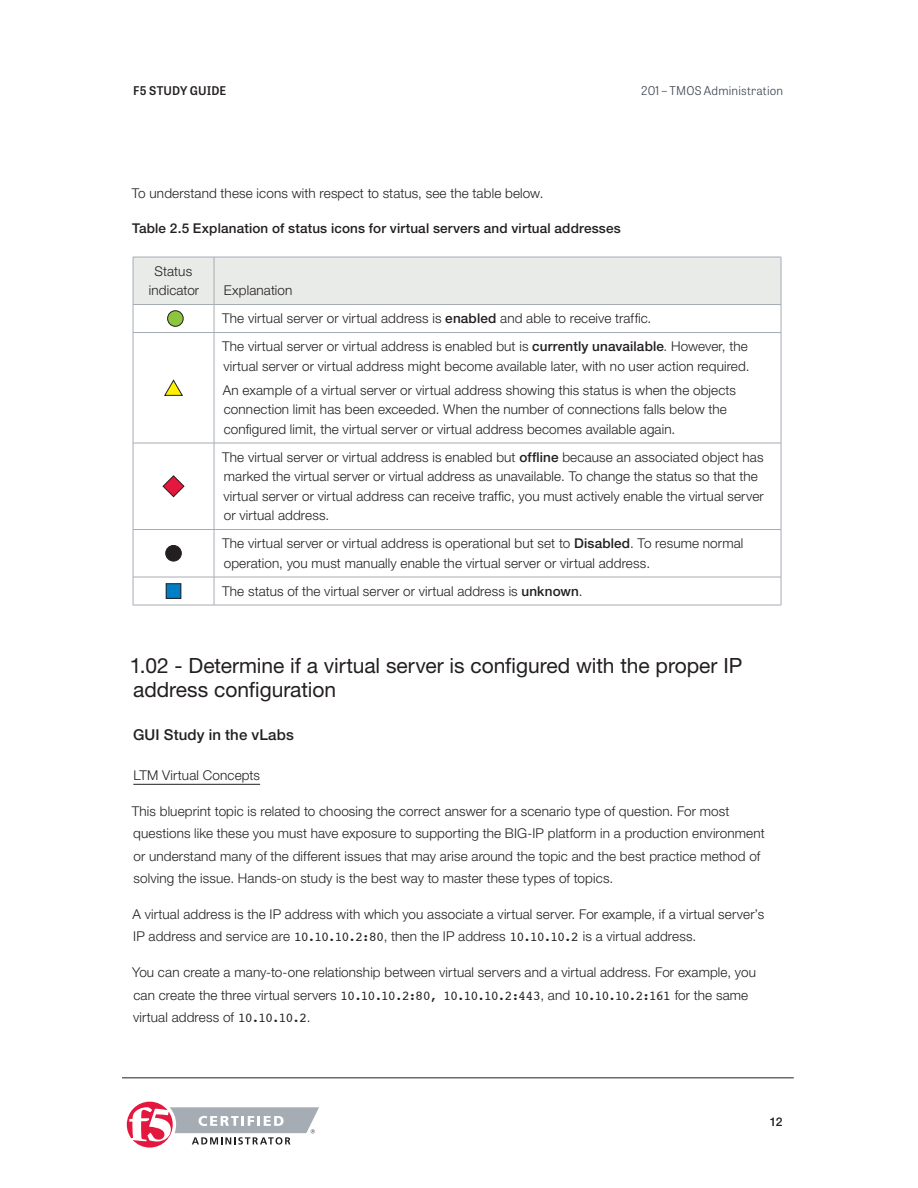
<style>
.page{position:relative;width:918px;height:1188px;background:#fff}
.page>*{position:absolute;margin:0;border:0;box-sizing:border-box;transform-origin:0 0}
.t1{font:21px/24px "Helvetica Neue LT Std";letter-spacing:-.005em;color:#231f20}
.t2{font:500 15px "Helvetica Neue LT Std";letter-spacing:.005em;color:#231f20}
.t3{font:300 13.5px/19.5px "Helvetica Neue LT Std";letter-spacing:.01em;color:#231f20}
.t4{font:500 13.5px "Helvetica Neue LT Std";letter-spacing:.01em;color:#231f20}
.t5{font:300 12px "Tablet Gothic";letter-spacing:.015em;color:#3e444f}
.t6{font:600 12px "Tablet Gothic";letter-spacing:.01em;color:#231f20}
.t7{font:500 12px "Helvetica Neue LT Std";color:#231f20}
.s1{font-weight:500}
.s2{font-family:"Courier";font-weight:400}
</style>
<div class="page">
<hr style="left:122px;top:1078px;width:672px;height:1px;background:#231f20">
<svg style="left:127px;top:1102px;width:192px;height:46px"></svg>
<hr style="left:133px;top:784px;width:127px;height:1px;background:#231f20">
<hr style="left:133px;top:332px;width:81px;height:1px;background:#a6acb4">
<hr style="left:133px;top:333px;width:1px;height:110px;background:#a6acb4">
<hr style="left:214px;top:332px;width:567px;height:1px;background:#a6acb4">
<hr style="left:133px;top:443px;width:81px;height:1px;background:#a6acb4">
<hr style="left:133px;top:443px;width:1px;height:86px;background:#a6acb4">
<hr style="left:214px;top:443px;width:567px;height:1px;background:#a6acb4">
<hr style="left:133px;top:529px;width:81px;height:1px;background:#a6acb4">
<hr style="left:133px;top:530px;width:1px;height:47px;background:#a6acb4">
<hr style="left:214px;top:529px;width:567px;height:1px;background:#a6acb4">
<hr style="left:133px;top:577px;width:81px;height:1px;background:#a6acb4">
<svg style="left:133px;top:577px;width:1px;height:28px"></svg>
<hr style="left:214px;top:577px;width:567px;height:1px;background:#a6acb4">
<hr style="left:133px;top:605px;width:81px;height:1px;background:#a6acb4">
<hr style="left:214px;top:605px;width:567px;height:1px;background:#a6acb4">
<svg style="left:133px;top:257px;width:649px;height:75px"></svg>
<hr style="left:214px;top:333px;width:1px;height:110px;background:#a6acb4">
<hr style="left:781px;top:333px;width:1px;height:110px;background:#a6acb4">
<hr style="left:214px;top:443px;width:1px;height:86px;background:#a6acb4">
<hr style="left:781px;top:443px;width:1px;height:86px;background:#a6acb4">
<hr style="left:214px;top:530px;width:1px;height:47px;background:#a6acb4">
<hr style="left:781px;top:530px;width:1px;height:47px;background:#a6acb4">
<svg style="left:214px;top:577px;width:1px;height:28px"></svg>
<svg style="left:781px;top:577px;width:1px;height:28px"></svg>
<hr style="left:133px;top:304px;width:81px;height:1px;background:#a6acb4">
<hr style="left:214px;top:304px;width:567px;height:1px;background:#a6acb4">
<div style="left:168px;top:311px;width:15px;height:15px;background:#8bc63e;border-radius:50%"></div>
<div style="left:167px;top:311px;width:16px;height:16px;border:1px solid #231f20;border-radius:50%"></div>
<svg style="left:164px;top:380px;width:19px;height:16px"></svg>
<svg style="left:163px;top:475px;width:21px;height:22px"></svg>
<div style="left:166px;top:545px;width:15px;height:16px;background:#231f20;border-radius:50%"></div>
<div style="left:166px;top:545px;width:16px;height:16px;border:1px solid #231f20;border-radius:50%"></div>
<div style="left:166px;top:584px;width:15px;height:14px;background:#007ec5"></div>
<div style="left:166px;top:583px;width:15px;height:16px;border:1px solid #231f20"></div>
<p class="t6" style="left:133px;top:83px;width:95px">F5 STUDY GUIDE</p>
<p class="t5" style="left:641px;top:83px;width:144px">201 – TMOS Administration</p>
<p class="t3" style="left:132px;top:183px;width:413px">To understand these icons with respect to status, see the table below.</p>
<p class="t4" style="left:132px;top:220px;width:490px">Table 2.5 Explanation of status icons for virtual servers and virtual addresses</p>
<p class="t3" style="left:149px;top:261px;width:52px;text-align:center">Status indicator</p>
<p class="t3" style="left:222px;top:276px;width:527px;line-height:28px">Explanation<br>The virtual server or virtual address is <span class="s1">enabled</span> and able to receive traffic.<br>The virtual server or virtual address is enabled but is <span class="s1">currently unavailable</span>. However, the</p>
<p class="t3" style="left:223px;top:354px;width:528px;line-height:24px">virtual server or virtual address might become available later, with no user action required.<br>An example of a virtual server or virtual address showing this status is when the objects</p>
<p class="t3" style="left:224px;top:400px;width:505px">connection limit has been exceeded. When the number of connections falls below the configured limit, the virtual server or virtual address becomes available again.</p>
<p class="t3" style="left:222px;top:447px;width:543px">The virtual server or virtual address is enabled but <span class="s1">offline</span> because an associated object has marked the virtual server or virtual address as unavailable. To change the status so that the virtual server or virtual address can receive traffic, you must actively enable the virtual server or virtual address.</p>
<p class="t3" style="left:222px;top:534px;width:523px">The virtual server or virtual address is operational but set to <span class="s1">Disabled</span>. To resume normal operation, you must manually enable the virtual server or virtual address.</p>
<p class="t3" style="left:222px;top:581px;width:362px">The status of the virtual server or virtual address is <span class="s1">unknown</span>.</p>
<h1 class="t1" style="left:130px;top:653px;width:614px">1.02 - Determine if a virtual server is configured with the proper IP address configuration</h1>
<p class="t2" style="left:133px;top:725px;width:162px">GUI Study in the vLabs</p>
<p class="t3" style="left:133px;top:765px;width:128px">LTM Virtual Concepts</p>
<p class="t3" style="left:132px;top:799px;width:634px;line-height:22.5px">This blueprint topic is related to choosing the correct answer for a scenario type of question. For most questions like these you must have exposure to supporting the BIG-IP platform in a production environment or understand many of the different issues that may arise around the topic and the best practice method of solving the issue. Hands-on study is the best way to master these types of topics.</p>
<p class="t3" style="left:132px;top:903px;width:633px;line-height:22.5px">A virtual address is the IP address with which you associate a virtual server. For example, if a virtual server’s<br>IP address and service are <span class="s2">10.10.10.2:80</span>, then the IP address <span class="s2">10.10.10.2</span> is a virtual address.</p>
<p class="t3" style="left:132px;top:961px;width:625px;line-height:22.5px">You can create a many-to-one relationship between virtual servers and a virtual address. For example, you can create the three virtual servers <span class="s2">10.10.10.2:80, 10.10.10.2:443</span>, and <span class="s2">10.10.10.2:161</span> for the same virtual address of <span class="s2">10.10.10.2</span>.</p>
<p class="t7" style="left:770px;top:1115px;width:14px">12</p>
</div>
